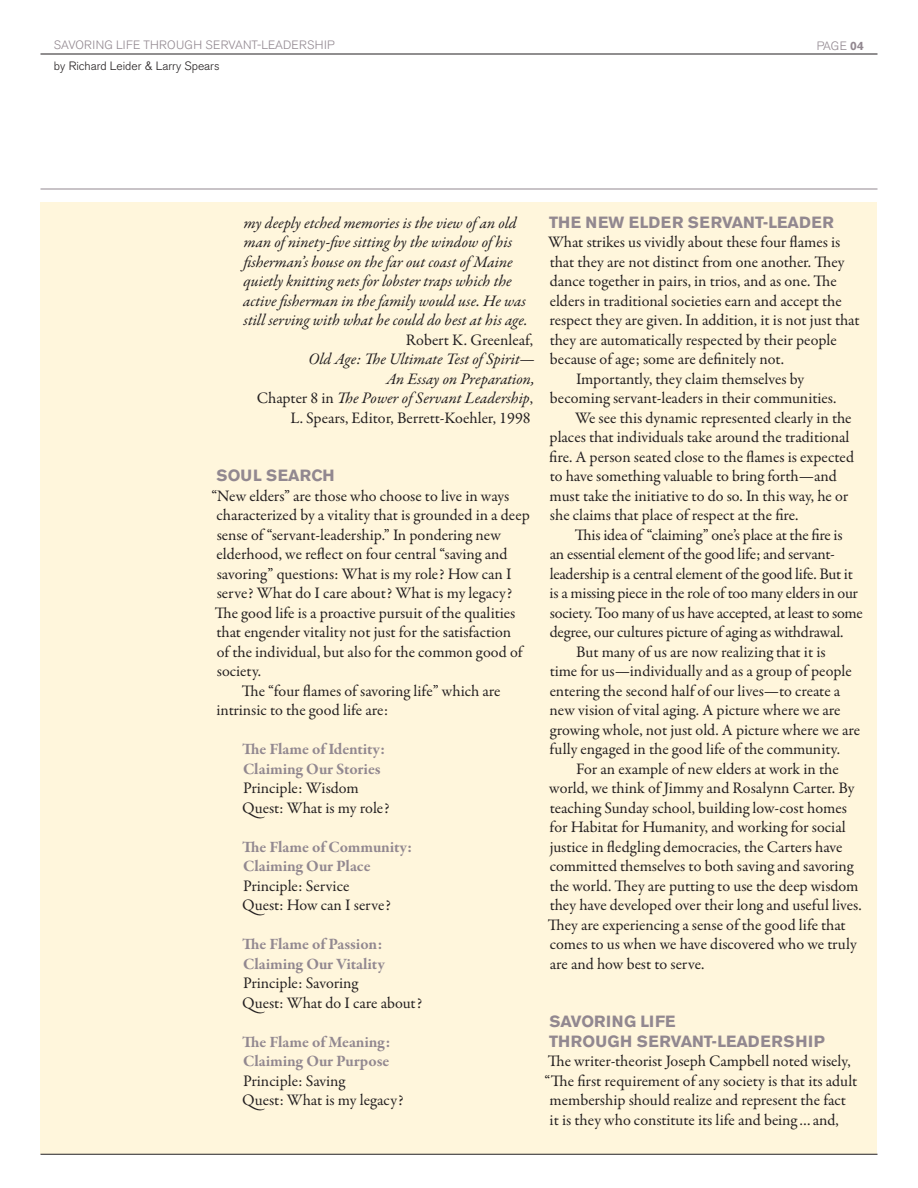
<style>
.page{position:relative;width:918px;height:1188px;background:#fff}
.page>*{position:absolute;margin:0;border:0;box-sizing:border-box;transform-origin:0 0}
.t1{font:16.2px/19.5px "Garamond Premr Pro";letter-spacing:-.005em;color:#231f20}
.t2{font:italic 16.2px/19.5px "Garamond Premr Pro";letter-spacing:-.005em;color:#231f20}
.t3{font:700 16.2px/19.5px "Garamond Premr Pro";letter-spacing:-.005em;color:#928890}
.t4{font:700 16.2px/19.5px "Akzidenz Grotesk BE";letter-spacing:.01em;color:#928890}
.t5{font:300 12px "Akzidenz Grotesk BE";letter-spacing:.02em;color:#928890}
.t6{font:300 12px "Akzidenz Grotesk BE";color:#231f20}
.s1{font-weight:700}
.s2{font-style:normal}
</style>
<div class="page">
<div style="left:40px;top:202px;width:838px;height:952px;background:#fff6dc"></div>
<hr style="left:40px;top:189px;width:838px;height:1px;background:#928890">
<hr style="left:40px;top:54px;width:838px;height:1px;background:#231f20">
<hr style="left:40px;top:1154px;width:838px;height:1px;background:#231f20">
<p class="t5" style="left:54px;top:39px;width:281px">SAVORING LIFE THROUGH SERVANT-LEADERSHIP</p>
<p class="t5" style="left:817px;top:39px;width:49px">page <span class="s1">04</span></p>
<p class="t6" style="left:54px;top:60px;width:167px">by Richard Leider &amp; Larry Spears</p>
<p class="t2" style="left:243px;top:214px;width:286px">my deeply etched memories is the view of an old man of ninety-five sitting by the window of his fisherman’s house on the far out coast of Maine quietly knitting nets for lobster traps which the active fisherman in the family would use. He was still serving with what he could do best at his age.</p>
<p class="t1" style="left:406px;top:330px;width:129px">Robert K. Greenleaf,</p>
<p class="t2" style="left:257px;top:350px;width:280px;text-align:right">Old Age: The Ultimate Test of Spirit—<br>An Essay on Preparation,<br><span class="s2">Chapter 8 in</span> The Power of Servant Leadership<span class="s2">, L. Spears, Editor, Berrett-Koehler, 1998</span></p>
<p class="t4" style="left:216px;top:466px;width:120px">SOUL SEARCH</p>
<p class="t1" style="left:211px;top:486px;width:300px">“New elders” are those who choose to live in ways</p>
<p class="t1" style="left:217px;top:506px;width:315px">characterized by a vitality that is grounded in a deep</p>
<p class="t1" style="left:217px;top:525px;width:286px">sense of “servant-leadership.” In pondering new</p>
<p class="t1" style="left:217px;top:545px;width:292px">elderhood, we reflect on four central “saving and</p>
<p class="t1" style="left:217px;top:564px;width:296px">savoring” questions: What is my role? How can I</p>
<p class="t1" style="left:217px;top:584px;width:297px">serve? What do I care about? What is my legacy?</p>
<p class="t1" style="left:215px;top:603px;width:302px">The good life is a proactive pursuit of the qualities</p>
<p class="t1" style="left:217px;top:623px;width:296px">that engender vitality not just for the satisfaction</p>
<p class="t1" style="left:217px;top:642px;width:307px">of the individual, but also for the common good of</p>
<p class="t1" style="left:217px;top:662px;width:46px">society.</p>
<p class="t1" style="left:242px;top:681px;width:260px">The “four flames of savoring life” which are</p>
<p class="t1" style="left:217px;top:701px;width:173px">intrinsic to the good life are:</p>
<p class="t3" style="left:242px;top:739px;width:145px">The Flame of Identity:<br>Claiming Our Stories</p>
<p class="t1" style="left:242px;top:779px;width:149px">Principle: Wisdom<br>Quest: What is my role?</p>
<p class="t3" style="left:242px;top:837px;width:172px">The Flame of Community:<br>Claiming Our Place</p>
<p class="t1" style="left:242px;top:876px;width:150px">Principle: Service<br>Quest: How can I serve?</p>
<p class="t3" style="left:242px;top:934px;width:144px">The Flame of Passion:<br>Claiming Our Vitality</p>
<p class="t1" style="left:242px;top:974px;width:182px">Principle: Savoring<br>Quest: What do I care about?</p>
<p class="t3" style="left:242px;top:1032px;width:150px">The Flame of Meaning:<br>Claiming Our Purpose</p>
<p class="t1" style="left:242px;top:1071px;width:163px">Principle: Saving<br>Quest: What is my legacy?</p>
<p class="t4" style="left:549px;top:213px;width:286px">THE NEW ELDER SERVANT-LEADER</p>
<p class="t1" style="left:548px;top:233px;width:294px">What strikes us vividly about these four flames is</p>
<p class="t1" style="left:550px;top:252px;width:296px">that they are not distinct from one another. They</p>
<p class="t1" style="left:550px;top:272px;width:289px">dance together in pairs, in trios, and as one. The</p>
<p class="t1" style="left:550px;top:291px;width:294px">elders in traditional societies earn and accept the</p>
<p class="t1" style="left:550px;top:311px;width:312px">respect they are given. In addition, it is not just that</p>
<p class="t1" style="left:550px;top:330px;width:289px">they are automatically respected by their people</p>
<p class="t1" style="left:550px;top:350px;width:236px">because of age; some are definitely not.</p>
<p class="t1" style="left:576px;top:369px;width:230px">Importantly, they claim themselves by</p>
<p class="t1" style="left:550px;top:389px;width:288px">becoming servant-leaders in their communities.</p>
<p class="t1" style="left:575px;top:408px;width:278px">We see this dynamic represented clearly in the</p>
<p class="t1" style="left:550px;top:428px;width:301px">places that individuals take around the traditional</p>
<p class="t1" style="left:549px;top:447px;width:306px">fire. A person seated close to the flames is expected</p>
<p class="t1" style="left:550px;top:467px;width:289px">to have something valuable to bring forth—and</p>
<p class="t1" style="left:550px;top:486px;width:300px">must take the initiative to do so. In this way, he or</p>
<p class="t1" style="left:550px;top:506px;width:250px">she claims that place of respect at the fire.</p>
<p class="t1" style="left:575px;top:525px;width:269px">This idea of “claiming” one’s place at the fire is</p>
<p class="t1" style="left:550px;top:545px;width:287px">an essential element of the good life; and servant-</p>
<p class="t1" style="left:550px;top:564px;width:305px">leadership is a central element of the good life. But it</p>
<p class="t1" style="left:550px;top:584px;width:310px">is a missing piece in the role of too many elders in our</p>
<p class="t1" style="left:550px;top:603px;width:315px">society. Too many of us have accepted, at least to some</p>
<p class="t1" style="left:550px;top:623px;width:295px">degree, our cultures picture of aging as withdrawal.</p>
<p class="t1" style="left:576px;top:642px;width:251px">But many of us are now realizing that it is</p>
<p class="t1" style="left:550px;top:662px;width:304px">time for us—individually and as a group of people</p>
<p class="t1" style="left:550px;top:681px;width:292px">entering the second half of our lives—to create a</p>
<p class="t1" style="left:550px;top:701px;width:293px">new vision of vital aging. A picture where we are</p>
<p class="t1" style="left:550px;top:720px;width:312px">growing whole, not just old. A picture where we are</p>
<p class="t1" style="left:550px;top:740px;width:292px">fully engaged in the good life of the community.</p>
<p class="t1" style="left:576px;top:759px;width:264px">For an example of new elders at work in the</p>
<p class="t1" style="left:549px;top:779px;width:307px">world, we think of Jimmy and Rosalynn Carter. By</p>
<p class="t1" style="left:550px;top:798px;width:299px">teaching Sunday school, building low-cost homes</p>
<p class="t1" style="left:550px;top:818px;width:298px">for Habitat for Humanity, and working for social</p>
<p class="t1" style="left:550px;top:837px;width:294px">justice in fledgling democracies, the Carters have</p>
<p class="t1" style="left:550px;top:857px;width:305px">committed themselves to both saving and savoring</p>
<p class="t1" style="left:550px;top:876px;width:310px">the world. They are putting to use the deep wisdom</p>
<p class="t1" style="left:550px;top:896px;width:314px">they have developed over their long and useful lives.</p>
<p class="t1" style="left:548px;top:915px;width:300px">They are experiencing a sense of the good life that</p>
<p class="t1" style="left:550px;top:935px;width:308px">comes to us when we have discovered who we truly</p>
<p class="t1" style="left:550px;top:954px;width:156px">are and how best to serve.</p>
<p class="t4" style="left:549px;top:1012px;width:277px">SAVORING LIFE<br>THROUGH SERVANT-LEADERSHIP</p>
<p class="t1" style="left:548px;top:1052px;width:304px">The writer-theorist Joseph Campbell noted wisely,</p>
<p class="t1" style="left:544px;top:1071px;width:315px">“The first requirement of any society is that its adult</p>
<p class="t1" style="left:550px;top:1091px;width:298px">membership should realize and represent the fact</p>
<p class="t1" style="left:550px;top:1110px;width:291px">it is they who constitute its life and being…and,</p>
</div>
